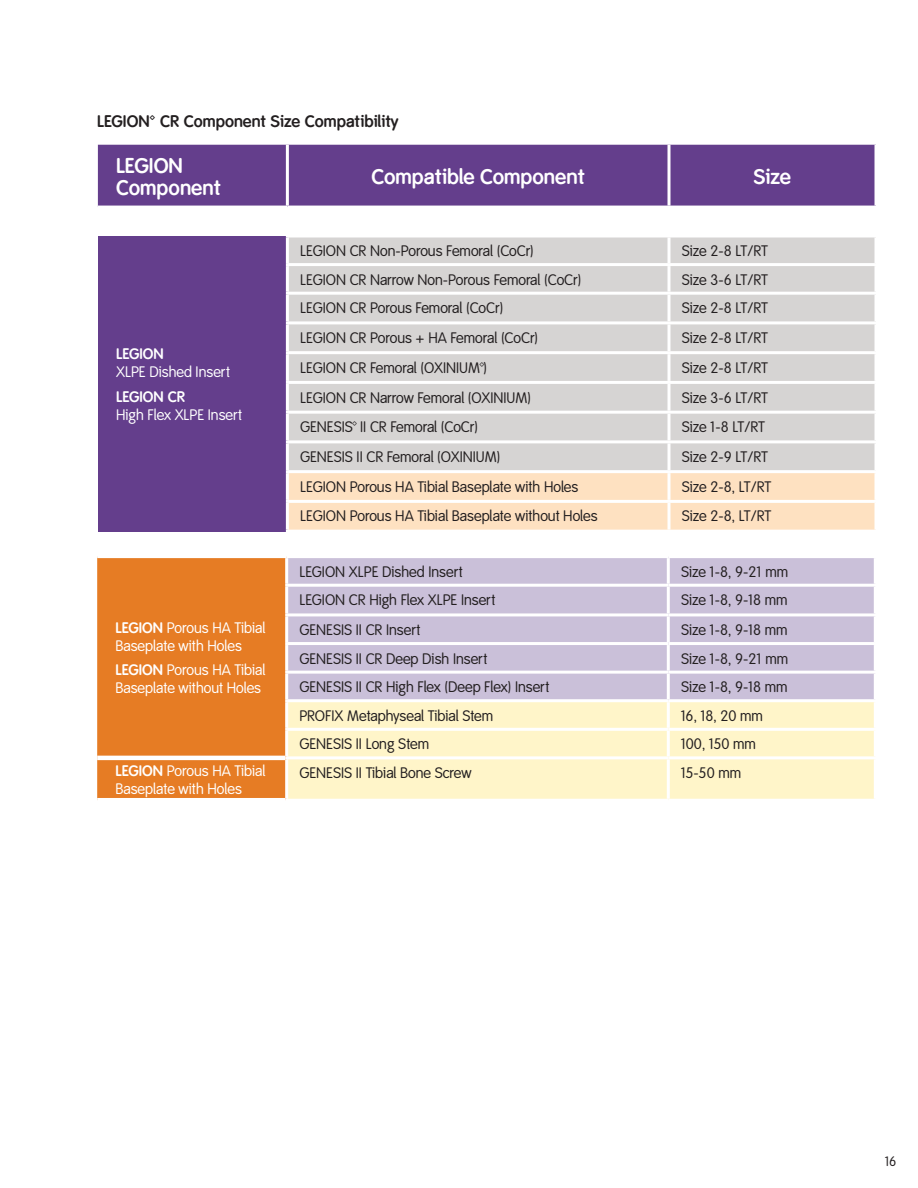
<style>
.page{position:relative;width:918px;height:1188px;background:#fff}
.page>*{position:absolute;margin:0;border:0;box-sizing:border-box;transform-origin:0 0}
.Table_Header{font:700 21px/21.8px "Smith&Nephew";color:#fff}
.t1{font:700 16.5px "Smith&Nephew";color:#231f20}
.Table_Left_Body{font:15px "Smith&Nephew";color:#231f20}
.Table_Left_Body-2{font:15px/18px "Smith&Nephew";color:#fff}
.t2{font:13.5px "Smith&Nephew";color:#231f20}
.s1{font-weight:700}
</style>
<div class="page">
<div style="left:98px;top:145px;width:776px;height:61px;background:#643e8c"></div>
<div style="left:98px;top:236px;width:189px;height:295px;background:#643e8c"></div>
<div style="left:289px;top:238px;width:585px;height:232px;background:#d6d4d3"></div>
<div style="left:289px;top:473px;width:585px;height:57px;background:#fee1c1"></div>
<hr style="left:286px;top:145px;width:3px;height:61px;background:#fff">
<hr style="left:668px;top:145px;width:3px;height:61px;background:#fff">
<svg style="left:874px;top:145px;width:2px;height:61px"></svg>
<hr style="left:286px;top:235px;width:383px;height:3px;background:#fff">
<hr style="left:286px;top:238px;width:3px;height:25px;background:#fff">
<hr style="left:668px;top:238px;width:3px;height:25px;background:#fff">
<svg style="left:874px;top:238px;width:1px;height:25px"></svg>
<hr style="left:286px;top:263px;width:383px;height:3px;background:#fff">
<hr style="left:286px;top:266px;width:3px;height:26px;background:#fff">
<hr style="left:669px;top:263px;width:209px;height:3px;background:#fff">
<hr style="left:668px;top:266px;width:3px;height:26px;background:#fff">
<svg style="left:874px;top:266px;width:1px;height:26px"></svg>
<hr style="left:286px;top:292px;width:383px;height:3px;background:#fff">
<hr style="left:286px;top:295px;width:3px;height:26px;background:#fff">
<hr style="left:669px;top:292px;width:209px;height:3px;background:#fff">
<hr style="left:668px;top:295px;width:3px;height:26px;background:#fff">
<svg style="left:874px;top:295px;width:1px;height:26px"></svg>
<hr style="left:286px;top:321px;width:383px;height:3px;background:#fff">
<hr style="left:286px;top:324px;width:3px;height:27px;background:#fff">
<hr style="left:669px;top:321px;width:209px;height:3px;background:#fff">
<hr style="left:668px;top:324px;width:3px;height:27px;background:#fff">
<svg style="left:874px;top:324px;width:2px;height:27px"></svg>
<hr style="left:286px;top:351px;width:383px;height:3px;background:#fff">
<hr style="left:286px;top:354px;width:3px;height:27px;background:#fff">
<hr style="left:669px;top:351px;width:209px;height:3px;background:#fff">
<hr style="left:668px;top:354px;width:3px;height:27px;background:#fff">
<svg style="left:874px;top:354px;width:1px;height:27px"></svg>
<hr style="left:286px;top:381px;width:383px;height:3px;background:#fff">
<hr style="left:286px;top:384px;width:3px;height:27px;background:#fff">
<hr style="left:669px;top:381px;width:209px;height:3px;background:#fff">
<hr style="left:668px;top:384px;width:3px;height:27px;background:#fff">
<svg style="left:874px;top:384px;width:1px;height:27px"></svg>
<hr style="left:286px;top:411px;width:383px;height:3px;background:#fff">
<hr style="left:286px;top:414px;width:3px;height:26px;background:#fff">
<hr style="left:669px;top:411px;width:209px;height:3px;background:#fff">
<hr style="left:668px;top:414px;width:3px;height:26px;background:#fff">
<svg style="left:874px;top:414px;width:1px;height:26px"></svg>
<hr style="left:286px;top:440px;width:383px;height:3px;background:#fff">
<hr style="left:286px;top:443px;width:3px;height:27px;background:#fff">
<hr style="left:669px;top:440px;width:209px;height:3px;background:#fff">
<hr style="left:668px;top:443px;width:3px;height:27px;background:#fff">
<svg style="left:874px;top:443px;width:2px;height:27px"></svg>
<hr style="left:286px;top:470px;width:383px;height:3px;background:#fff">
<hr style="left:286px;top:473px;width:3px;height:27px;background:#fff">
<hr style="left:668px;top:473px;width:3px;height:27px;background:#fff">
<svg style="left:874px;top:473px;width:1px;height:27px"></svg>
<hr style="left:286px;top:500px;width:383px;height:3px;background:#fff">
<hr style="left:286px;top:503px;width:3px;height:27px;background:#fff">
<hr style="left:669px;top:500px;width:209px;height:3px;background:#fff">
<hr style="left:668px;top:503px;width:3px;height:27px;background:#fff">
<svg style="left:874px;top:503px;width:2px;height:27px"></svg>
<hr style="left:286px;top:530px;width:383px;height:3px;background:#fff">
<div style="left:97px;top:558px;width:188px;height:240px;background:#e67c24"></div>
<div style="left:288px;top:558px;width:586px;height:141px;background:#cac0d9"></div>
<div style="left:288px;top:702px;width:586px;height:97px;background:#fff5c9"></div>
<hr style="left:285px;top:671px;width:383px;height:3px;background:#fff">
<hr style="left:668px;top:671px;width:209px;height:3px;background:#fff">
<hr style="left:667px;top:674px;width:3px;height:25px;background:#fff">
<hr style="left:97px;top:756px;width:188px;height:4px;background:#fff">
<hr style="left:667px;top:558px;width:3px;height:26px;background:#fff">
<hr style="left:285px;top:584px;width:383px;height:3px;background:#fff">
<hr style="left:668px;top:584px;width:209px;height:3px;background:#fff">
<hr style="left:667px;top:587px;width:3px;height:26px;background:#fff">
<hr style="left:285px;top:613px;width:383px;height:3px;background:#fff">
<hr style="left:668px;top:613px;width:209px;height:3px;background:#fff">
<hr style="left:667px;top:616px;width:3px;height:26px;background:#fff">
<hr style="left:285px;top:642px;width:383px;height:3px;background:#fff">
<hr style="left:668px;top:642px;width:209px;height:3px;background:#fff">
<hr style="left:667px;top:645px;width:3px;height:26px;background:#fff">
<hr style="left:667px;top:702px;width:3px;height:26px;background:#fff">
<hr style="left:285px;top:728px;width:383px;height:3px;background:#fff">
<hr style="left:668px;top:728px;width:209px;height:3px;background:#fff">
<hr style="left:667px;top:731px;width:3px;height:25px;background:#fff">
<hr style="left:285px;top:756px;width:383px;height:3px;background:#fff">
<hr style="left:668px;top:756px;width:209px;height:3px;background:#fff">
<hr style="left:667px;top:759px;width:3px;height:40px;background:#fff">
<p class="t1" style="left:97px;top:112px;width:303px">LEGION™ CR Component Size Compatibility</p>
<p class="Table_Header" style="left:116px;top:156px;width:106px">LEGION<br>Component</p>
<p class="Table_Header" style="left:371px;top:166px;width:215px">Compatible Component</p>
<p class="Table_Header" style="left:754px;top:166px;width:39px">Size</p>
<p class="Table_Left_Body-2" style="left:116px;top:345px;width:115px"><span class="s1">LEGION<br></span>XLPE Dished Insert</p>
<p class="Table_Left_Body-2" style="left:116px;top:388px;width:127px"><span class="s1">LEGION CR<br></span>High Flex XLPE Insert</p>
<p class="Table_Left_Body-2" style="left:115px;top:619px;width:151px"><span class="s1">LEGION</span> Porous HA Tibial<br>Baseplate with Holes</p>
<p class="Table_Left_Body-2" style="left:115px;top:662px;width:151px"><span class="s1">LEGION</span> Porous HA Tibial<br>Baseplate without Holes</p>
<p class="Table_Left_Body" style="left:300px;top:242px;width:235px">LEGION CR Non-Porous Femoral (CoCr)</p>
<p class="Table_Left_Body" style="left:682px;top:242px;width:88px">Size 2-8 LT/RT</p>
<p class="Table_Left_Body" style="left:300px;top:271px;width:283px">LEGION CR Narrow Non-Porous Femoral (CoCr)</p>
<p class="Table_Left_Body" style="left:682px;top:271px;width:88px">Size 3-6 LT/RT</p>
<p class="Table_Left_Body" style="left:300px;top:299px;width:205px">LEGION CR Porous Femoral (CoCr)</p>
<p class="Table_Left_Body" style="left:682px;top:299px;width:88px">Size 2-8 LT/RT</p>
<p class="Table_Left_Body" style="left:300px;top:329px;width:240px">LEGION CR Porous + HA Femoral (CoCr)</p>
<p class="Table_Left_Body" style="left:682px;top:329px;width:88px">Size 2-8 LT/RT</p>
<p class="Table_Left_Body" style="left:300px;top:359px;width:189px">LEGION CR Femoral (OXINIUM™)</p>
<p class="Table_Left_Body" style="left:682px;top:359px;width:88px">Size 2-8 LT/RT</p>
<p class="Table_Left_Body" style="left:300px;top:389px;width:232px">LEGION CR Narrow Femoral (OXINIUM)</p>
<p class="Table_Left_Body" style="left:682px;top:389px;width:88px">Size 3-6 LT/RT</p>
<p class="Table_Left_Body" style="left:300px;top:418px;width:179px">GENESIS™ II CR Femoral (CoCr)</p>
<p class="Table_Left_Body" style="left:682px;top:418px;width:85px">Size 1-8 LT/RT</p>
<p class="Table_Left_Body" style="left:300px;top:448px;width:202px">GENESIS II CR Femoral (OXINIUM)</p>
<p class="Table_Left_Body" style="left:682px;top:448px;width:88px">Size 2-9 LT/RT</p>
<p class="Table_Left_Body" style="left:300px;top:478px;width:280px">LEGION Porous HA Tibial Baseplate with Holes</p>
<p class="Table_Left_Body" style="left:682px;top:478px;width:91px">Size 2-8, LT/RT</p>
<p class="Table_Left_Body" style="left:300px;top:508px;width:299px">LEGION Porous HA Tibial Baseplate without Holes</p>
<p class="Table_Left_Body" style="left:682px;top:508px;width:91px">Size 2-8, LT/RT</p>
<p class="Table_Left_Body" style="left:299px;top:563px;width:165px">LEGION XLPE Dished Insert</p>
<p class="Table_Left_Body" style="left:681px;top:563px;width:109px">Size 1-8, 9-21 mm</p>
<p class="Table_Left_Body" style="left:299px;top:591px;width:197px">LEGION CR High Flex XLPE Insert</p>
<p class="Table_Left_Body" style="left:681px;top:591px;width:108px">Size 1-8, 9-18 mm</p>
<p class="Table_Left_Body" style="left:299px;top:621px;width:122px">GENESIS II CR Insert</p>
<p class="Table_Left_Body" style="left:681px;top:621px;width:108px">Size 1-8, 9-18 mm</p>
<p class="Table_Left_Body" style="left:299px;top:650px;width:189px">GENESIS II CR Deep Dish Insert</p>
<p class="Table_Left_Body" style="left:681px;top:650px;width:109px">Size 1-8, 9-21 mm</p>
<p class="Table_Left_Body" style="left:299px;top:678px;width:251px">GENESIS II CR High Flex (Deep Flex) Insert</p>
<p class="Table_Left_Body" style="left:681px;top:678px;width:108px">Size 1-8, 9-18 mm</p>
<p class="Table_Left_Body" style="left:299px;top:707px;width:195px">PROFIX Metaphyseal Tibial Stem</p>
<p class="Table_Left_Body" style="left:681px;top:707px;width:83px">16, 18, 20 mm</p>
<p class="Table_Left_Body" style="left:299px;top:736px;width:131px">GENESIS II Long Stem</p>
<p class="Table_Left_Body" style="left:681px;top:736px;width:76px">100, 150 mm</p>
<p class="Table_Left_Body-2" style="left:115px;top:762px;width:151px"><span class="s1">LEGION</span> Porous HA Tibial<br>Baseplate with Holes</p>
<p class="Table_Left_Body" style="left:299px;top:764px;width:174px">GENESIS II Tibial Bone Screw</p>
<p class="Table_Left_Body" style="left:681px;top:764px;width:62px">15-50 mm</p>
<p class="t2" style="left:885px;top:1154px;width:13px">16</p>
</div>
